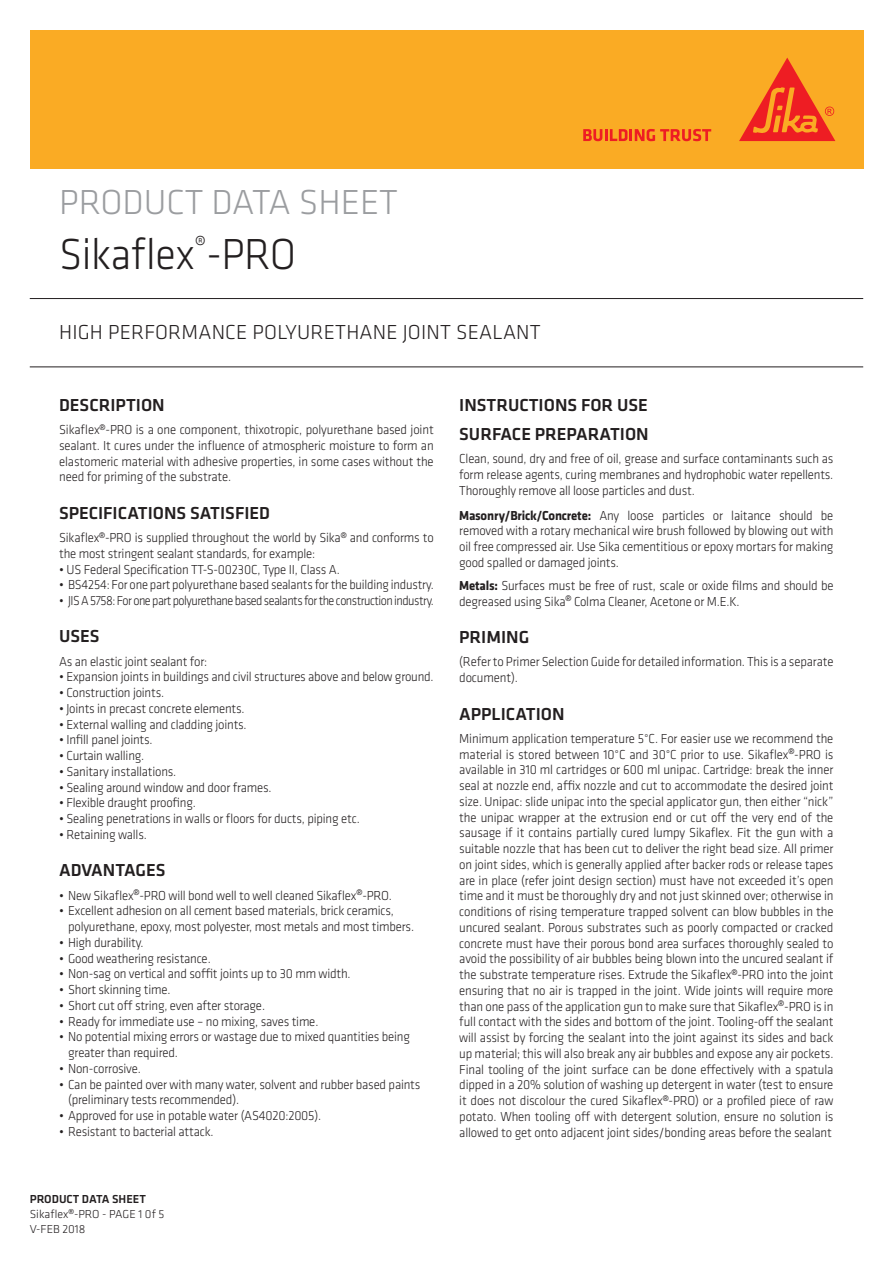
<style>
.page{position:relative;width:893px;height:1263px;background:#fff}
.page>*{position:absolute;margin:0;border:0;box-sizing:border-box;transform-origin:0 0}
.t1{font:300 45px "Klavika";letter-spacing:-.01em;color:#231f20;scale:.95 1}
.t2{font:300 36px "Klavika";color:#9b9da0}
.t3{font:300 21px "Klavika";letter-spacing:.01em;color:#231f20}
.t4{font:500 18px/29.1px "Klavika";color:#231f20}
.t5{font:300 13.5px/15.8px "Klavika";letter-spacing:-.015em;color:#231f20;scale:.95 1}
.t6{font:300 13.5px "Klavika";letter-spacing:-.04em;color:#231f20;scale:.91 1}
.t7{font:300 13.5px "Klavika";letter-spacing:-.015em;color:#231f20;scale:.93 1}
.t8{font:300 12px/15px "Klavika";color:#231f20}
.s1{font-weight:500}
.s2{font-weight:700}
</style>
<div class="page">
<div style="left:30px;top:30px;width:833px;height:139px;background:#faab24"></div>
<svg style="left:583px;top:129px;width:128px;height:12px"></svg>
<svg style="left:739px;top:58px;width:96px;height:83px"></svg>
<hr style="left:30px;top:298px;width:833px;height:1px;background:#231f20">
<hr style="left:30px;top:366px;width:833px;height:1px;background:#231f20">
<h2 class="t2" style="left:59px;top:180px;width:340px">PRODUCT DATA SHEET</h2>
<h1 class="t1" style="left:59px;top:227px;width:251px">Sikaflex<sup>®</sup>-PRO</h1>
<h3 class="t3" style="left:59px;top:319px;width:483px">HIGH PERFORMANCE POLYURETHANE JOINT SEALANT</h3>
<h3 class="t4" style="left:59px;top:390px;width:107px">DESCRIPTION</h3>
<p class="t5" style="left:59px;top:422px;width:396px;text-align:justify">Sikaflex<sup>®</sup>-PRO is a one component, thixotropic, polyurethane based joint sealant. It cures under the influence of atmospheric moisture to form an elastomeric material with adhesive properties, in some cases without the need for priming of the substrate.</p>
<h3 class="t4" style="left:59px;top:498px;width:213px">SPECIFICATIONS SATISFIED</h3>
<p class="t5" style="left:59px;top:529px;width:396px">Sikaflex<sup>®</sup>-PRO is supplied throughout the world by Sika<sup>®</sup> and conforms to the most stringent sealant standards, for example:</p>
<p class="t5" style="left:59px;top:561px;width:297px">• US Federal Specification TT-S-00230C, Type II, Class A.</p>
<p class="t7" style="left:59px;top:577px;width:404px">• BS4254: For one part polyurethane based sealants for the building industry.</p>
<p class="t6" style="left:59px;top:592px;width:413px">• JIS A 5758: For one part polyurethane based sealants for the construction industry.</p>
<h3 class="t4" style="left:59px;top:621px;width:42px">USES</h3>
<p class="t5" style="left:59px;top:653px;width:157px">As an elastic joint sealant for:</p>
<p class="t5" style="left:59px;top:669px;width:396px">• Expansion joints in buildings and civil structures above and below ground.</p>
<p class="t5" style="left:59px;top:685px;width:112px">• Construction joints.</p>
<p class="t5" style="left:59px;top:700px;width:197px">• Joints in precast concrete elements.</p>
<p class="t5" style="left:59px;top:716px;width:199px">• External walling and cladding joints.</p>
<p class="t5" style="left:59px;top:732px;width:100px">• Infill panel joints.</p>
<p class="t5" style="left:59px;top:748px;width:91px">• Curtain walling.</p>
<p class="t5" style="left:59px;top:763px;width:125px">• Sanitary installations.</p>
<p class="t5" style="left:59px;top:779px;width:225px">• Sealing around window and door frames.</p>
<p class="t5" style="left:59px;top:795px;width:145px">• Flexible draught proofing.</p>
<p class="t5" style="left:59px;top:811px;width:318px">• Sealing penetrations in walls or floors for ducts, piping etc.</p>
<p class="t5" style="left:59px;top:826px;width:94px">• Retaining walls.</p>
<h3 class="t4" style="left:59px;top:855px;width:108px">ADVANTAGES</h3>
<p class="t5" style="left:59px;top:887px;width:352px">• New Sikaflex<sup>®</sup>-PRO will bond well to well cleaned Sikaflex<sup>®</sup>-PRO.</p>
<p class="t5" style="left:68px;top:903px;width:366px;text-indent:-9px">• Excellent adhesion on all cement based materials, brick ceramics, polyurethane, epoxy, most polyester, most metals and most timbers.</p>
<p class="t5" style="left:59px;top:934px;width:90px">• High durability.</p>
<p class="t5" style="left:59px;top:950px;width:161px">• Good weathering resistance.</p>
<p class="t5" style="left:59px;top:966px;width:308px">• Non-sag on vertical and soffit joints up to 30 mm width.</p>
<p class="t5" style="left:59px;top:981px;width:119px">• Short skinning time.</p>
<p class="t5" style="left:59px;top:997px;width:218px">• Short cut off string, even after storage.</p>
<p class="t5" style="left:59px;top:1013px;width:274px">• Ready for immediate use – no mixing, saves time.</p>
<p class="t5" style="left:68px;top:1029px;width:361px;text-indent:-9px">• No potential mixing errors or wastage due to mixed quantities being greater than required.</p>
<p class="t5" style="left:59px;top:1060px;width:88px">• Non-corrosive.</p>
<p class="t5" style="left:68px;top:1076px;width:372px;text-indent:-9px">• Can be painted over with many water, solvent and rubber based paints (preliminary tests recommended).</p>
<p class="t5" style="left:59px;top:1107px;width:277px">• Approved for use in potable water (AS4020:2005).</p>
<p class="t5" style="left:59px;top:1123px;width:164px">• Resistant to bacterial attack.</p>
<p class="t8" style="left:30px;top:1191px;width:136px"><span class="s1">PRODUCT DATA SHEET<br></span>Sikaflex<sup>®</sup>-PRO - PAGE 1 0f 5<br>V-FEB 2018</p>
<h3 class="t4" style="left:459px;top:390px;width:191px">INSTRUCTIONS FOR USE<br>SURFACE PREPARATION</h3>
<p class="t5" style="left:459px;top:451px;width:395px;text-align:justify">Clean, sound, dry and free of oil, grease and surface contaminants such as form release agents, curing membranes and hydrophobic water repellents.<br>Thoroughly remove all loose particles and dust.</p>
<p class="t5" style="left:459px;top:507px;width:395px;text-align:justify"><span class="s2">Masonry/Brick/Concrete:</span> Any loose particles or laitance should be removed with a rotary mechanical wire brush followed by blowing out with oil free compressed air. Use Sika cementitious or epoxy mortars for making good spalled or damaged joints.</p>
<p class="t5" style="left:459px;top:577px;width:395px"><span class="s2">Metals:</span> Surfaces must be free of rust, scale or oxide films and should be degreased using Sika<sup>®</sup> Colma Cleaner, Acetone or M.E.K.</p>
<h3 class="t4" style="left:459px;top:622px;width:72px">PRIMING</h3>
<p class="t5" style="left:459px;top:654px;width:395px">(Refer to Primer Selection Guide for detailed information. This is a separate document).</p>
<h3 class="t4" style="left:459px;top:698px;width:107px">APPLICATION</h3>
<p class="t5" style="left:459px;top:730px;width:395px;text-align:justify">Minimum application temperature 5°C. For easier use we recommend the material is stored between 10°C and 30°C prior to use. Sikaflex<sup>®</sup>-PRO is available in 310 ml cartridges or 600 ml unipac. Cartridge: break the inner seal at nozzle end, affix nozzle and cut to accommodate the desired joint size. Unipac: slide unipac into the special applicator gun, then either “nick” the unipac wrapper at the extrusion end or cut off the very end of the sausage if it contains partially cured lumpy Sikaflex. Fit the gun with a suitable nozzle that has been cut to deliver the right bead size. All primer on joint sides, which is generally applied after backer rods or release tapes are in place (refer joint design section) must have not exceeded it’s open time and it must be thoroughly dry and not just skinned over; otherwise in conditions of rising temperature trapped solvent can blow bubbles in the uncured sealant. Porous substrates such as poorly compacted or cracked concrete must have their porous bond area surfaces thoroughly sealed to avoid the possibility of air bubbles being blown into the uncured sealant if the substrate temperature rises. Extrude the Sikaflex<sup>®</sup>-PRO into the joint ensuring that no air is trapped in the joint. Wide joints will require more than one pass of the application gun to make sure that Sikaflex<sup>®</sup>-PRO is in full contact with the sides and bottom of the joint. Tooling-off the sealant will assist by forcing the sealant into the joint against its sides and back up material; this will also break any air bubbles and expose any air pockets.<br>Final tooling of the joint surface can be done effectively with a spatula dipped in a 20% solution of washing up detergent in water (test to ensure it does not discolour the cured Sikaflex<sup>®</sup>-PRO) or a profiled piece of raw potato. When tooling off with detergent solution, ensure no solution is allowed to get onto adjacent joint sides/bonding areas before the sealant</p>
</div>
